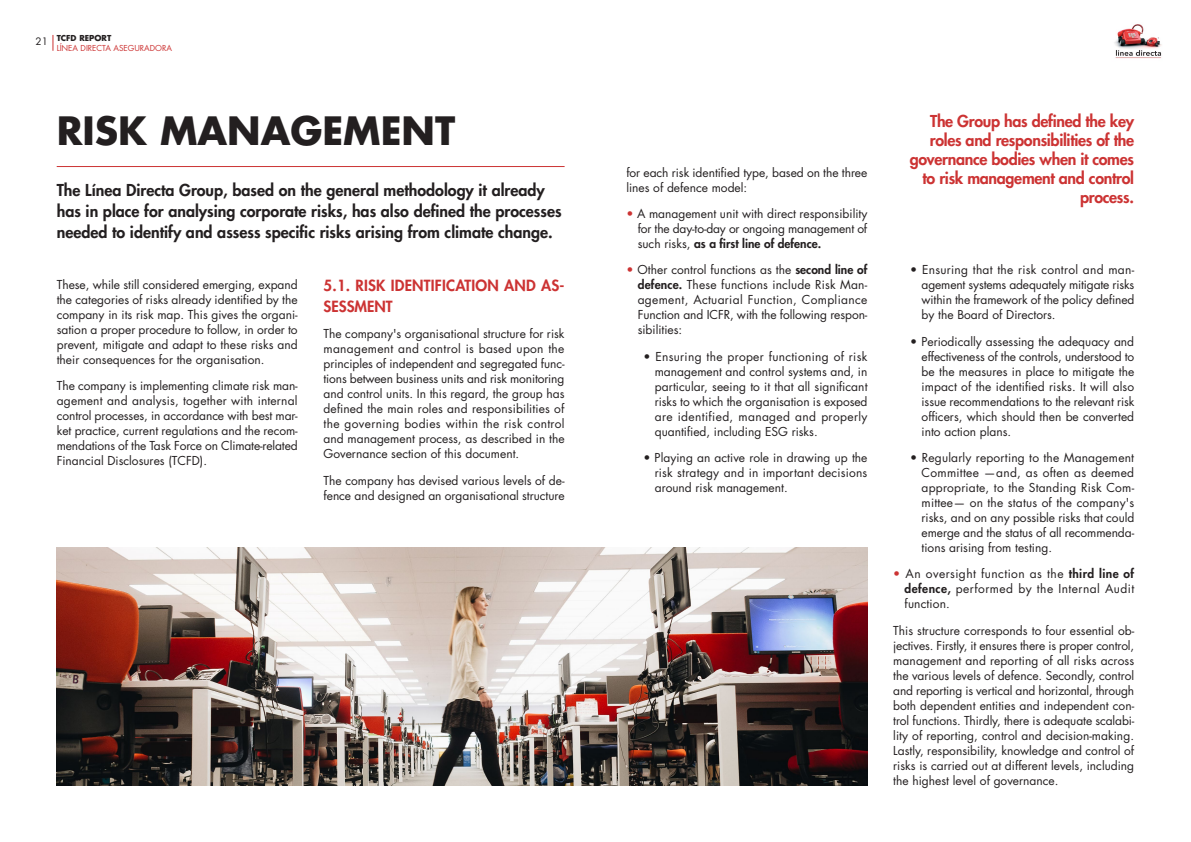
<style>
.page{position:relative;width:1191px;height:842px;background:#fff}
.page>*{position:absolute;margin:0;border:0;box-sizing:border-box;transform-origin:0 0}
.TITULO{font:700 38px "Futura Std";color:#231f20}
.Sumario_Ok{font:800 16px/21px "Futura Std";color:#231f20}
.SUMARIO_EN_FOTO{font:800 16px/19px "Futura Std";letter-spacing:-.02em;color:#c33;text-align:right}
.texto_corrido_ok{font:800 15px/21px "Futura Std";letter-spacing:.015em;color:#c33}
.texto_corrido_ok-2{font:12px/15px "Futura Std";color:#231f20;text-align:justify}
.t1{font:10px "Futura Std";color:#231f20}
.t2{font:8px "Futura Std";color:#c33}
.t3{font:700 8px "Futura Std";color:#231f20}
.s1{color:#c33}
.s2{font-weight:800}
</style>
<div class="page">
<img style="left:1114px;top:24px;width:48px;height:35px">
<svg style="left:52px;top:35px;width:1px;height:16px"></svg>
<hr style="left:57px;top:166px;width:507px;height:1px;background:#c33">
<img style="left:57px;top:547px;width:810px;height:238px">
<p class="t1" style="left:36px;top:35px;width:14px">21</p>
<p class="t3" style="left:57px;top:33px;width:56px">TCFD REPORT</p>
<p class="t2" style="left:57px;top:43px;width:117px">LÍNEA DIRECTA ASEGURADORA</p>
<p class="TITULO" style="left:57px;top:105px;width:400px">RISK MANAGEMENT</p>
<p class="Sumario_Ok" style="left:57px;top:180px;width:506px">The Línea Directa Group, based on the general methodology it already has in place for analysing corporate risks, has also defined the processes needed to identify and assess specific risks arising from climate change.</p>
<p class="texto_corrido_ok-2" style="left:57px;top:277px;width:242px">These, while still considered emerging, expand the categories of risks already identified by the company in its risk map. This gives the organi&shy;sation a proper procedure to follow, in order to prevent, mitigate and adapt to these risks and their consequences for the organisation.</p>
<p class="texto_corrido_ok-2" style="left:57px;top:378px;width:242px">The company is implementing climate risk man&shy;agement and analysis, together with internal control processes, in accordance with best mar&shy;ket practice, current regulations and the recom&shy;mendations of the Task Force on Climate-related Financial Disclosures (TCFD).</p>
<p class="texto_corrido_ok" style="left:323px;top:275px;width:242px">5.1. RISK IDENTIFICATION AND AS-<br>SESSMENT</p>
<p class="texto_corrido_ok-2" style="left:323px;top:327px;width:243px">The company's organisational structure for risk management and control is based upon the principles of independent and segregated func&shy;tions between business units and risk monitoring and control units. In this regard, the group has defined the main roles and responsibilities of the governing bodies within the risk control and management process, as described in the Governance section of this document.</p>
<p class="texto_corrido_ok-2" style="left:323px;top:473px;width:243px">The company has devised various levels of de&shy;fence and designed an organisational structure</p>
<p class="texto_corrido_ok-2" style="left:626px;top:165px;width:242px">for each risk identified type, based on the three lines of defence model:</p>
<p class="texto_corrido_ok-2" style="left:637px;top:206px;width:231px;text-indent:-11px"><span class="s1">•</span> A management unit with direct responsibility for the day-to-day or ongoing management of such risks, <span class="s2">as a first line of defence.</span></p>
<p class="texto_corrido_ok-2" style="left:637px;top:263px;width:231px;text-indent:-11px"><span class="s1">•</span> Other control functions as the <span class="s2">second line of defence.</span> These functions include Risk Man&shy;agement, Actuarial Function, Compliance Function and ICFR, with the following respon&shy;sibilities:</p>
<p class="texto_corrido_ok-2" style="left:654px;top:349px;width:214px;text-indent:-11px">• Ensuring the proper functioning of risk management and control systems and, in particular, seeing to it that all significant risks to which the organisation is exposed are identified, managed and properly quantified, including ESG risks.</p>
<p class="texto_corrido_ok-2" style="left:654px;top:450px;width:214px;text-indent:-11px">• Playing an active role in drawing up the risk strategy and in important decisions around risk management.</p>
<p class="SUMARIO_EN_FOTO" style="left:909px;top:111px;width:226px">The Group has defined the key roles and responsibilities of the governance bodies when it comes to risk management and control process.</p>
<p class="texto_corrido_ok-2" style="left:921px;top:263px;width:214px;text-indent:-11px">• Ensuring that the risk control and man&shy;agement systems adequately mitigate risks within the framework of the policy defined by the Board of Directors.</p>
<p class="texto_corrido_ok-2" style="left:921px;top:334px;width:214px;text-indent:-11px">• Periodically assessing the adequacy and effectiveness of the controls, understood to be the measures in place to mitigate the impact of the identified risks. It will also issue recommendations to the relevant risk officers, which should then be converted into action plans.</p>
<p class="texto_corrido_ok-2" style="left:921px;top:450px;width:214px;text-indent:-11px">• Regularly reporting to the Management Committee —and, as often as deemed appropriate, to the Standing Risk Com&shy;mittee— on the status of the company's risks, and on any possible risks that could emerge and the status of all recommenda&shy;tions arising from testing.</p>
<p class="texto_corrido_ok-2" style="left:904px;top:567px;width:231px;text-indent:-11px"><span class="s1">•</span> An oversight function as the <span class="s2">third line of defence,</span> performed by the Internal Audit function.</p>
<p class="texto_corrido_ok-2" style="left:893px;top:623px;width:243px">This structure corresponds to four essential ob&shy;jectives. Firstly, it ensures there is proper control, management and reporting of all risks across the various levels of defence. Secondly, control and reporting is vertical and horizontal, through both dependent entities and independent con&shy;trol functions. Thirdly, there is adequate scalabi&shy;lity of reporting, control and decision-making.<br>Lastly, responsibility, knowledge and control of risks is carried out at different levels, including the highest level of governance.</p>
</div>
